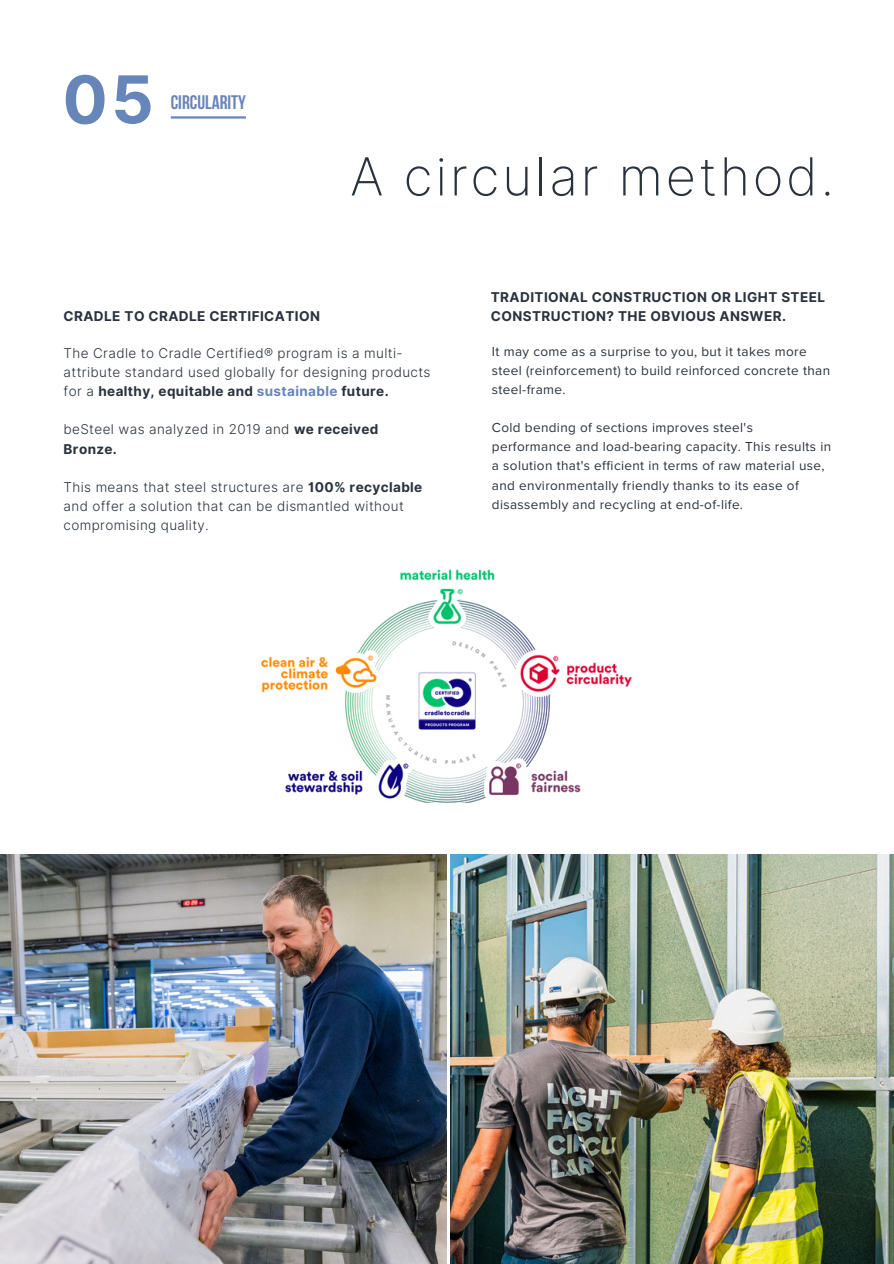
<style>
.page{position:relative;width:894px;height:1264px;background:#fff}
.page>*{position:absolute;margin:0;border:0;box-sizing:border-box;transform-origin:0 0}
.t1{font:700 66px "Inter";color:#6685b9}
.t2{font:200 52.5px "Inter";letter-spacing:.05em;color:#29323d}
.t3{font:700 19.5px "Bebas Neue";color:#6685b9}
.t4{font:13.5px/19.2px "Proxima Nova";letter-spacing:.025em;color:#29323d}
.t5{font:300 13.5px/19.2px "Inter";letter-spacing:.03em;color:#29323d}
.t6{font:700 13.5px/19.2px "Inter";letter-spacing:.03em;color:#29323d}
.s1{font-weight:700}
.s2{font-weight:700;color:#6685b9}
</style>
<div class="page">
<hr style="left:171px;top:116px;width:75px;height:3px;background:#6685b9">
<img style="left:262px;top:570px;width:369px;height:233px">
<img style="left:0;top:854px;width:446px;height:409px">
<img style="left:450px;top:854px;width:443px;height:409px">
<h2 class="t1" style="left:62px;top:60px;width:93px">05</h2>
<p class="t3" style="left:171px;top:95px;width:77px">CIRCULARITY</p>
<p class="t2" style="left:350px;top:145px;width:485px">A circular method.</p>
<p class="t6" style="left:64px;top:306px;width:258px">CRADLE TO CRADLE CERTIFICATION</p>
<p class="t6" style="left:490px;top:287px;width:335px">TRADITIONAL CONSTRUCTION OR LIGHT STEEL<br>CONSTRUCTION? THE OBVIOUS ANSWER.</p>
<h1 class="t5" style="left:64px;top:343px;width:368px">The Cradle to Cradle Certified® program is a multi&shy;attribute standard used globally for designing products for a <span class="s1">healthy, equitable and</span> <span class="s2">sustainable</span> <span class="s1">future.</span></h1>
<h3 class="t5" style="left:64px;top:420px;width:316px">beSteel was analyzed in 2019 and <span class="s1">we received<br>Bronze.</span></h3>
<h3 class="t5" style="left:64px;top:477px;width:360px">This means that steel structures are <span class="s1">100% recyclable </span>and offer a solution that can be dismantled without compromising quality.</h3>
<p class="t4" style="left:492px;top:342px;width:339px">It may come as a surprise to you, but it takes more steel (reinforcement) to build reinforced concrete than steel-frame.</p>
<p class="t4" style="left:492px;top:419px;width:340px">Cold bending of sections improves steel's performance and load-bearing capacity. This results in a solution that's efficient in terms of raw material use, and environmentally friendly thanks to its ease of disassembly and recycling at end-of-life.</p>
</div>
